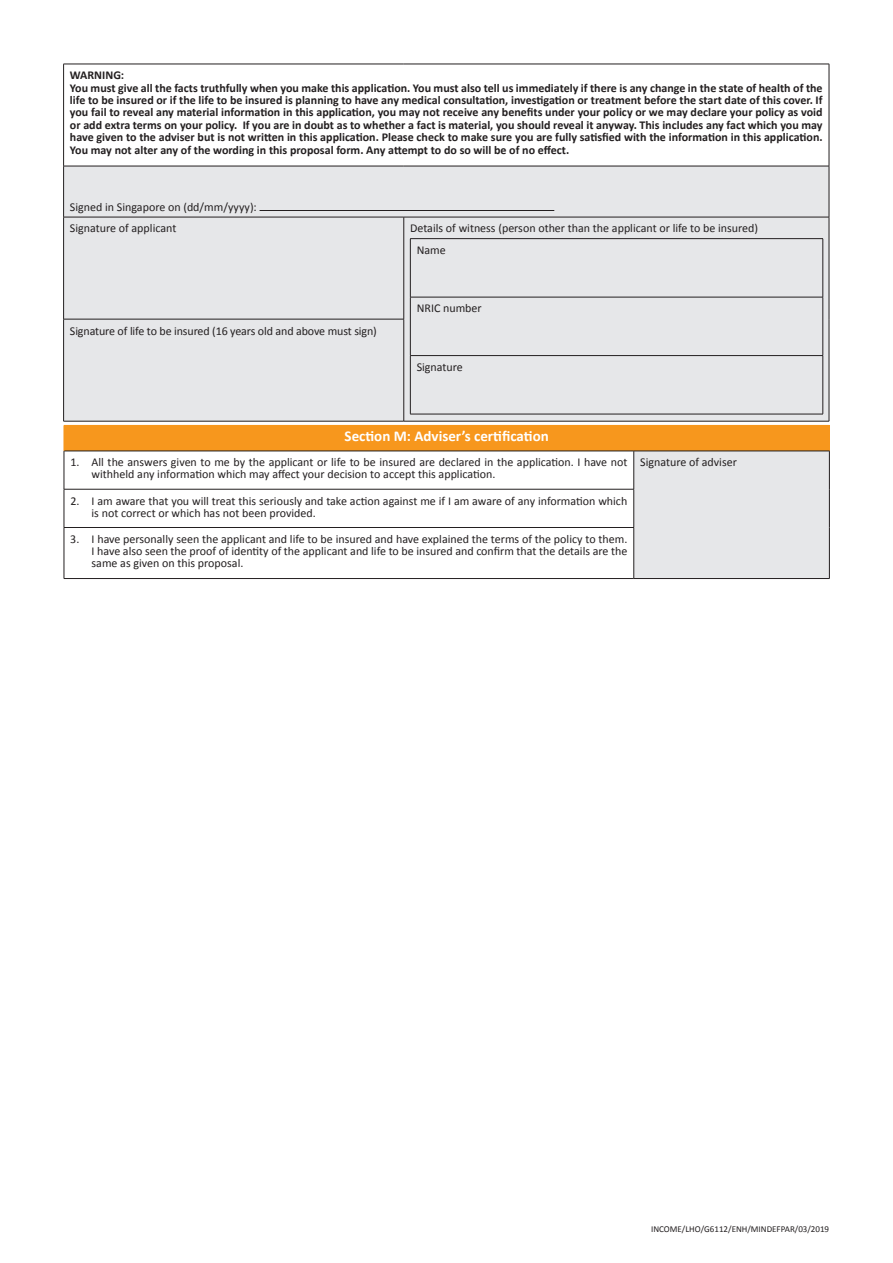
<style>
.page{position:relative;width:893px;height:1263px;background:#fff}
.page>*{position:absolute;margin:0;border:0;box-sizing:border-box;transform-origin:0 0}
.t1{font:700 15px "Calibri";color:#fff}
.t2{font:700 12px/12.3px "Calibri";color:#231f20}
.t3{font:12px/12px "Calibri";color:#231f20}
.t4{font:9px "Calibri";color:#231f20}
</style>
<div class="page">
<div style="left:64px;top:167px;width:765px;height:254px;background:#e6e7e9"></div>
<hr style="left:829px;top:64px;width:1px;height:102px;background:#231f20">
<hr style="left:63px;top:217px;width:1px;height:102px;background:#231f20">
<hr style="left:403px;top:217px;width:1px;height:102px;background:#231f20">
<hr style="left:404px;top:421px;width:425px;height:1px;background:#231f20">
<hr style="left:63px;top:319px;width:341px;height:1px;background:#231f20">
<hr style="left:63px;top:319px;width:1px;height:102px;background:#231f20">
<hr style="left:403px;top:319px;width:1px;height:102px;background:#231f20">
<hr style="left:63px;top:421px;width:341px;height:1px;background:#231f20">
<hr style="left:63px;top:64px;width:341px;height:1px;background:#231f20">
<hr style="left:63px;top:64px;width:1px;height:102px;background:#231f20">
<hr style="left:404px;top:64px;width:425px;height:1px;background:#231f20">
<hr style="left:63px;top:166px;width:341px;height:1px;background:#231f20">
<hr style="left:63px;top:166px;width:1px;height:51px;background:#231f20">
<hr style="left:404px;top:166px;width:425px;height:1px;background:#231f20">
<hr style="left:829px;top:166px;width:1px;height:51px;background:#231f20">
<hr style="left:63px;top:217px;width:341px;height:1px;background:#231f20">
<hr style="left:404px;top:217px;width:425px;height:1px;background:#231f20">
<hr style="left:829px;top:217px;width:1px;height:102px;background:#231f20">
<hr style="left:829px;top:319px;width:1px;height:102px;background:#231f20">
<hr style="left:260px;top:210px;width:294px;height:1px;background:#231f20">
<div style="left:411px;top:239px;width:412px;height:175px;background:#e6e7e9"></div>
<hr style="left:410px;top:238px;width:413px;height:1px;background:#231f20">
<hr style="left:410px;top:239px;width:1px;height:58px;background:#231f20">
<hr style="left:823px;top:239px;width:1px;height:58px;background:#231f20">
<hr style="left:410px;top:297px;width:413px;height:1px;background:#231f20">
<hr style="left:410px;top:297px;width:1px;height:58px;background:#231f20">
<hr style="left:823px;top:297px;width:1px;height:58px;background:#231f20">
<hr style="left:410px;top:355px;width:413px;height:1px;background:#231f20">
<hr style="left:410px;top:356px;width:1px;height:58px;background:#231f20">
<hr style="left:823px;top:356px;width:1px;height:58px;background:#231f20">
<hr style="left:410px;top:414px;width:413px;height:1px;background:#231f20">
<div style="left:64px;top:425px;width:765px;height:26px;background:#f7971d"></div>
<div style="left:634px;top:451px;width:195px;height:127px;background:#e6e7e9"></div>
<svg style="left:829px;top:426px;width:1px;height:25px"></svg>
<hr style="left:64px;top:451px;width:1px;height:38px;background:#231f20">
<hr style="left:829px;top:451px;width:1px;height:38px;background:#231f20">
<hr style="left:64px;top:489px;width:1px;height:38px;background:#231f20">
<hr style="left:829px;top:489px;width:1px;height:38px;background:#231f20">
<hr style="left:64px;top:528px;width:1px;height:50px;background:#231f20">
<hr style="left:829px;top:527px;width:1px;height:51px;background:#231f20">
<hr style="left:64px;top:451px;width:570px;height:1px;background:#231f20">
<hr style="left:634px;top:451px;width:196px;height:1px;background:#231f20">
<hr style="left:64px;top:489px;width:570px;height:1px;background:#231f20">
<hr style="left:64px;top:527px;width:570px;height:1px;background:#231f20">
<hr style="left:64px;top:578px;width:570px;height:1px;background:#231f20">
<hr style="left:634px;top:425px;width:196px;height:1px;background:#f7971d">
<hr style="left:634px;top:578px;width:196px;height:1px;background:#231f20">
<hr style="left:633px;top:451px;width:1px;height:38px;background:#231f20">
<hr style="left:633px;top:489px;width:1px;height:38px;background:#231f20">
<hr style="left:633px;top:528px;width:1px;height:50px;background:#231f20">
<p class="t2" style="left:70px;top:69px;width:754px">WARNING:<br>You must give all the facts truthfully when you make this application. You must also tell us immediately if there is any change in the state of health of the life to be insured or if the life to be insured is planning to have any medical consultation, investigation or treatment before the start date of this cover. If you fail to reveal any material information in this application, you may not receive any benefits under your policy or we may declare your policy as void or add extra terms on your policy. If you are in doubt as to whether a fact is material, you should reveal it anyway. This includes any fact which you may have given to the adviser but is not written in this application. Please check to make sure you are fully satisfied with the information in this application.<br>You may not alter any of the wording in this proposal form. Any attempt to do so will be of no effect.</p>
<p class="t3" style="left:70px;top:195px;width:188px;line-height:21.8px">Signed in Singapore on (dd/mm/yyyy):<br>Signature of applicant</p>
<p class="t3" style="left:70px;top:324px;width:308px">Signature of life to be insured (16 years old and above must sign)</p>
<p class="t3" style="left:417px;top:217px;width:343px;line-height:21.6px;text-indent:-7px">Details of witness (person other than the applicant or life to be insured)<br>Name</p>
<p class="t3" style="left:417px;top:302px;width:67px">NRIC number</p>
<p class="t3" style="left:417px;top:360px;width:48px">Signature</p>
<p class="t1" style="left:345px;top:427px;width:206px">Section M: Adviser’s certification</p>
<p class="t3" style="left:92px;top:456px;width:537px;text-indent:-21px">1. All the answers given to me by the applicant or life to be insured are declared in the application. I have not withheld any information which may affect your decision to accept this application.</p>
<p class="t3" style="left:640px;top:456px;width:98px">Signature of adviser</p>
<p class="t3" style="left:92px;top:494px;width:537px;text-indent:-21px">2. I am aware that you will treat this seriously and take action against me if I am aware of any information which is not correct or which has not been provided.</p>
<p class="t3" style="left:92px;top:532px;width:537px;text-align:justify;text-indent:-21px">3. I have personally seen the applicant and life to be insured and have explained the terms of the policy to them.<br>I have also seen the proof of identity of the applicant and life to be insured and confirm that the details are the same as given on this proposal.</p>
<p class="t4" style="left:651px;top:1223px;width:180px">INCOME/LHO/G6112/ENH/MINDEFPAR/03/2019</p>
</div>
